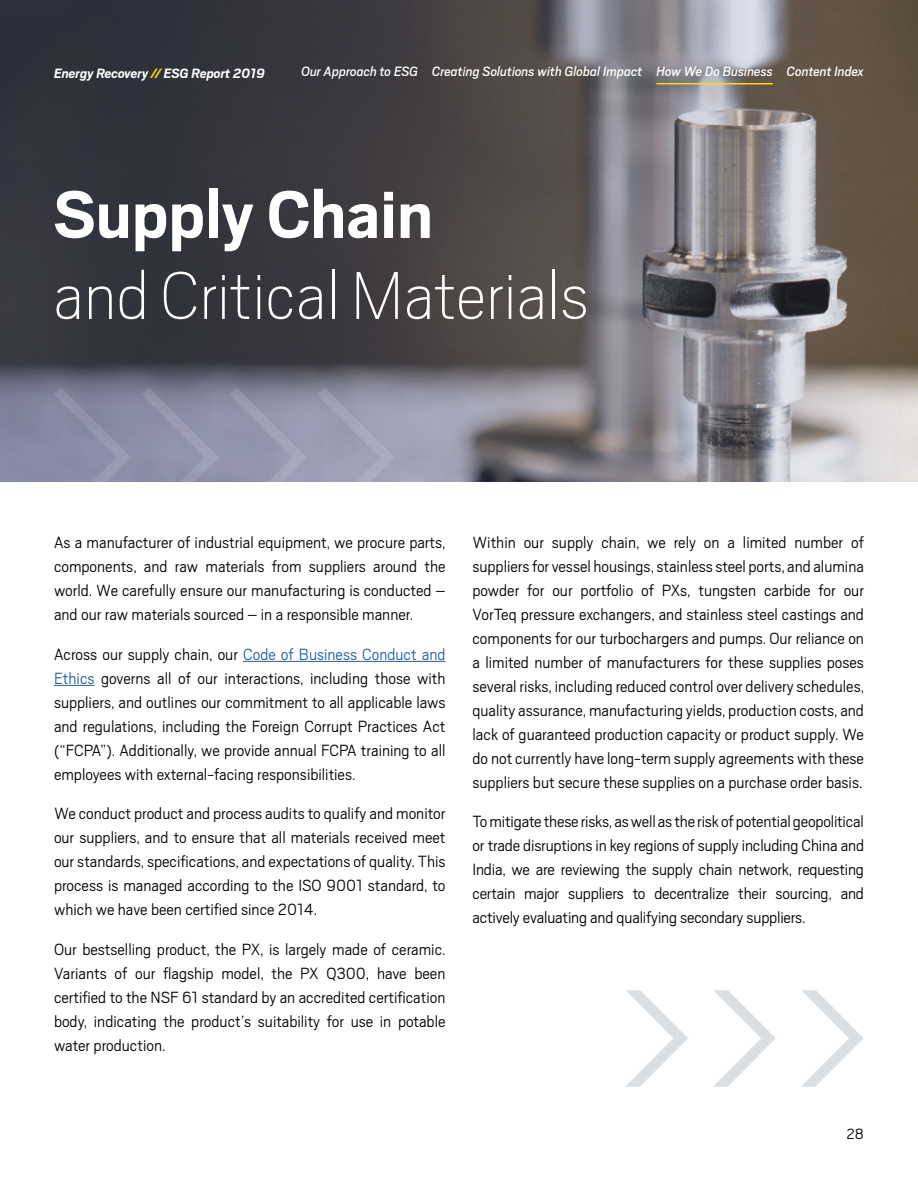
<style>
.page{position:relative;width:918px;height:1188px;background:#fff}
.page>*{position:absolute;margin:0;border:0;box-sizing:border-box;transform-origin:0 0}
.t1{font:100 75px "Scout";color:#fff}
.t2{font:700 75px "Scout";color:#fff}
.t3{font:300 18px/24px "Scout";color:#000;text-align:justify}
.t4{font:300 16.5px "Scout";color:#000}
.t5{font:italic 15px "Scout";color:#fff}
.t6{font:italic 700 15px "Scout";color:#fff}
.s1{color:#ffd600}
.s2{color:#215e9e}
</style>
<div class="page">
<img style="left:0;top:0;width:918px;height:482px">
<hr style="left:243px;top:661px;width:203px;height:1px;background:#215e9e">
<hr style="left:54px;top:685px;width:41px;height:1px;background:#215e9e">
<hr style="left:656px;top:83px;width:117px;height:1px;background:#ffd600">
<img style="left:626px;top:990px;width:238px;height:96px">
<p class="t6" style="left:54px;top:65px;width:212px">Energy Recovery <span class="s1">//</span> ESG Report 2019</p>
<p class="t5" style="left:301px;top:64px;width:564px">Our Approach to ESG Creating Solutions with Global Impact How We Do Business Content Index</p>
<h1 class="t2" style="left:53px;top:174px;width:381px">Supply Chain</h1>
<h1 class="t1" style="left:53px;top:257px;width:537px">and Critical Materials</h1>
<p class="t3" style="left:54px;top:530px;width:393px">As a manufacturer of industrial equipment, we procure parts, components, and raw materials from suppliers around the world. We carefully ensure our manufacturing is conducted – and our raw materials sourced – in a responsible manner.</p>
<p class="t3" style="left:54px;top:642px;width:393px">Across our supply chain, our <span class="s2">Code of Business Conduct and Ethics</span> governs all of our interactions, including those with suppliers, and outlines our commitment to all applicable laws and regulations, including the Foreign Corrupt Practices Act (“FCPA”). Additionally, we provide annual FCPA training to all employees with external-facing responsibilities.</p>
<p class="t3" style="left:54px;top:801px;width:393px">We conduct product and process audits to qualify and monitor our suppliers, and to ensure that all materials received meet our standards, specifications, and expectations of quality. This process is managed according to the ISO 9001 standard, to which we have been certified since 2014.</p>
<p class="t3" style="left:54px;top:937px;width:393px">Our bestselling product, the PX, is largely made of ceramic.<br>Variants of our flagship model, the PX Q300, have been certified to the NSF 61 standard by an accredited certification body, indicating the product’s suitability for use in potable water production.</p>
<p class="t3" style="left:472px;top:530px;width:393px">Within our supply chain, we rely on a limited number of suppliers for vessel housings, stainless steel ports, and alumina powder for our portfolio of PXs, tungsten carbide for our VorTeq pressure exchangers, and stainless steel castings and components for our turbochargers and pumps. Our reliance on a limited number of manufacturers for these supplies poses several risks, including reduced control over delivery schedules, quality assurance, manufacturing yields, production costs, and lack of guaranteed production capacity or product supply. We do not currently have long-term supply agreements with these suppliers but secure these supplies on a purchase order basis.</p>
<p class="t3" style="left:472px;top:810px;width:393px">To mitigate these risks, as well as the risk of potential geopolitical or trade disruptions in key regions of supply including China and India, we are reviewing the supply chain network, requesting certain major suppliers to decentralize their sourcing, and actively evaluating and qualifying secondary suppliers.</p>
<p class="t4" style="left:846px;top:1125px;width:19px">28</p>
</div>
